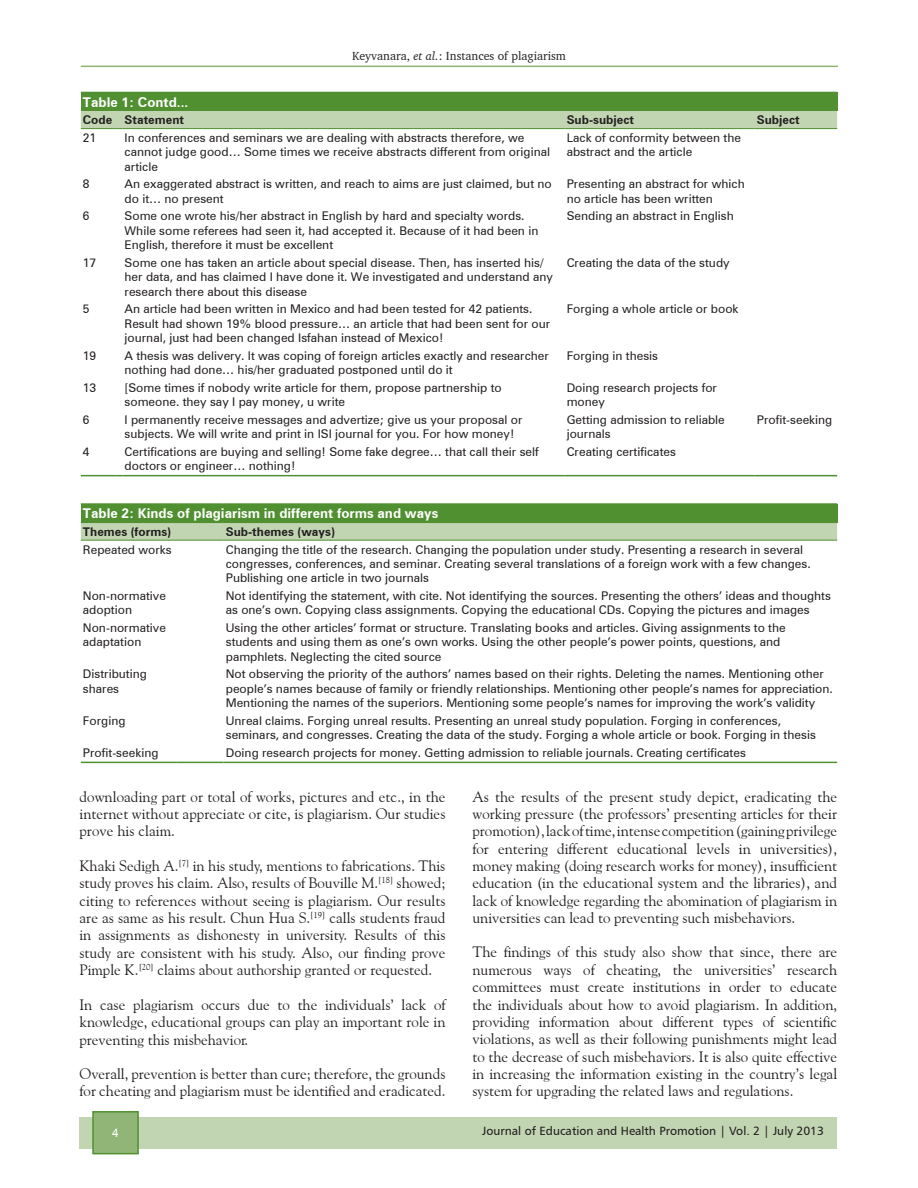
<style>
.page{position:relative;width:918px;height:1188px;background:#fff}
.page>*{position:absolute;margin:0;border:0;box-sizing:border-box;transform-origin:0 0}
.t1{font:15px/17.4px "Goudy Old Style BT";color:#231f20;text-align:justify}
.t2{font:700 13.5px "Zurich BT";color:#fff}
.t3{font:12px/14.4px "Zurich BT";color:#231f20}
.t4{font:700 12px "Zurich BT";color:#231f20}
.t5{font:12px "Humanist 777 BT Roman B";color:#231f20}
.t6{font:12px "Charter BT";color:#231f20}
.t7{font:12px "Arial";color:#fff}
.s1{font-style:italic}
</style>
<div class="page">
<hr style="left:81px;top:66px;width:757px;height:1px;background:#8eb475">
<div style="left:80px;top:1117px;width:757px;height:31px;background:#c2d5b2"></div>
<div style="left:92px;top:1111px;width:47px;height:43px;background:#90b577;border:2px solid #509030"></div>
<div style="left:81px;top:92px;width:756px;height:19px;background:#509030"></div>
<hr style="left:81px;top:475px;width:36px;height:1px;background:#509030">
<hr style="left:122px;top:475px;width:437px;height:1px;background:#509030">
<hr style="left:565px;top:475px;width:184px;height:1px;background:#509030">
<hr style="left:755px;top:475px;width:82px;height:1px;background:#509030">
<div style="left:81px;top:111px;width:756px;height:18px;background:#c2d5b2"></div>
<hr style="left:755px;top:128px;width:82px;height:1px;background:#509030">
<div style="left:81px;top:504px;width:756px;height:19px;background:#509030"></div>
<div style="left:81px;top:523px;width:756px;height:17px;background:#c2d5b2"></div>
<hr style="left:81px;top:503px;width:96px;height:1px;background:#509030">
<hr style="left:177px;top:503px;width:47px;height:1px;background:#509030">
<hr style="left:224px;top:503px;width:613px;height:1px;background:#509030">
<hr style="left:81px;top:762px;width:96px;height:1px;background:#509030">
<hr style="left:177px;top:762px;width:47px;height:1px;background:#509030">
<hr style="left:224px;top:762px;width:613px;height:1px;background:#509030">
<hr style="left:81px;top:540px;width:96px;height:1px;background:#509030">
<hr style="left:177px;top:540px;width:47px;height:1px;background:#509030">
<hr style="left:224px;top:540px;width:613px;height:1px;background:#509030">
<p class="t6" style="left:352px;top:49px;width:215px">Keyvanara, <span class="s1">et al.</span>: Instances of plagiarism</p>
<p class="t2" style="left:83px;top:94px;width:107px">Table 1: Contd...</p>
<p class="t4" style="left:83px;top:113px;width:103px">Code Statement</p>
<p class="t4" style="left:567px;top:113px;width:69px">Sub‑subject</p>
<p class="t4" style="left:757px;top:113px;width:44px">Subject</p>
<p class="t3" style="left:83px;top:130px;width:15px">21</p>
<p class="t3" style="left:125px;top:130px;width:427px">In conferences and seminars we are dealing with abstracts therefore, we cannot judge good… Some times we receive abstracts different from original article</p>
<p class="t3" style="left:567px;top:130px;width:176px">Lack of conformity between the abstract and the article</p>
<p class="t3" style="left:83px;top:177px;width:8px">8</p>
<p class="t3" style="left:125px;top:177px;width:429px">An exaggerated abstract is written, and reach to aims are just claimed, but no do it… no present</p>
<p class="t3" style="left:567px;top:177px;width:180px">Presenting an abstract for which no article has been written</p>
<p class="t3" style="left:83px;top:209px;width:8px">6</p>
<p class="t3" style="left:125px;top:209px;width:415px">Some one wrote his/her abstract in English by hard and specialty words.<br>While some referees had seen it, had accepted it. Because of it had been in<br>English, therefore it must be excellent</p>
<p class="t3" style="left:567px;top:209px;width:169px">Sending an abstract in English</p>
<p class="t3" style="left:83px;top:255px;width:15px">17</p>
<p class="t3" style="left:125px;top:255px;width:430px">Some one has taken an article about special disease. Then, has inserted his/ her data, and has claimed I have done it. We investigated and understand any research there about this disease</p>
<p class="t3" style="left:567px;top:255px;width:165px">Creating the data of the study</p>
<p class="t3" style="left:83px;top:302px;width:8px">5</p>
<p class="t3" style="left:125px;top:302px;width:427px">An article had been written in Mexico and had been tested for 42 patients.<br>Result had shown 19% blood pressure… an article that had been sent for our journal, just had been changed Isfahan instead of Mexico!</p>
<p class="t3" style="left:567px;top:302px;width:173px">Forging a whole article or book</p>
<p class="t3" style="left:83px;top:348px;width:15px">19</p>
<p class="t3" style="left:125px;top:348px;width:426px">A thesis was delivery. It was coping of foreign articles exactly and researcher nothing had done… his/her graduated postponed until do it</p>
<p class="t3" style="left:567px;top:348px;width:93px">Forging in thesis</p>
<p class="t3" style="left:83px;top:380px;width:15px">13</p>
<p class="t3" style="left:125px;top:380px;width:379px">[Some times if nobody write article for them, propose partnership to someone. they say I pay money, u write</p>
<p class="t3" style="left:567px;top:380px;width:152px">Doing research projects for money</p>
<p class="t3" style="left:83px;top:412px;width:8px">6</p>
<p class="t3" style="left:125px;top:412px;width:399px">I permanently receive messages and advertize; give us your proposal or subjects. We will write and print in ISI journal for you. For how money!</p>
<p class="t3" style="left:567px;top:412px;width:160px">Getting admission to reliable journals</p>
<p class="t3" style="left:757px;top:412px;width:77px">Profit‑seeking</p>
<p class="t3" style="left:83px;top:444px;width:8px">4</p>
<p class="t3" style="left:125px;top:444px;width:416px">Certifications are buying and selling! Some fake degree… that call their self doctors or engineer… nothing!</p>
<p class="t3" style="left:567px;top:444px;width:111px">Creating certificates</p>
<p class="t2" style="left:83px;top:505px;width:357px">Table 2: Kinds of plagiarism in different forms and ways</p>
<p class="t4" style="left:83px;top:524px;width:90px">Themes (forms)</p>
<p class="t4" style="left:226px;top:524px;width:111px">Sub‑themes (ways)</p>
<p class="t3" style="left:83px;top:542px;width:90px">Repeated works</p>
<p class="t3" style="left:226px;top:542px;width:587px">Changing the title of the research. Changing the population under study. Presenting a research in several congresses, conferences, and seminar. Creating several translations of a foreign work with a few changes.<br>Publishing one article in two journals</p>
<p class="t3" style="left:83px;top:588px;width:85px">Non‑normative adoption</p>
<p class="t3" style="left:226px;top:588px;width:607px">Not identifying the statement, with cite. Not identifying the sources. Presenting the others’ ideas and thoughts as one’s own. Copying class assignments. Copying the educational CDs. Copying the pictures and images</p>
<p class="t3" style="left:83px;top:620px;width:85px">Non‑normative adaptation</p>
<p class="t3" style="left:226px;top:620px;width:561px">Using the other articles’ format or structure. Translating books and articles. Giving assignments to the students and using them as one’s own works. Using the other people’s power points, questions, and pamphlets. Neglecting the cited source</p>
<p class="t3" style="left:83px;top:667px;width:66px">Distributing shares</p>
<p class="t3" style="left:226px;top:667px;width:609px">Not observing the priority of the authors’ names based on their rights. Deleting the names. Mentioning other people’s names because of family or friendly relationships. Mentioning other people’s names for appreciation.<br>Mentioning the names of the superiors. Mentioning some people’s names for improving the work’s validity</p>
<p class="t3" style="left:83px;top:713px;width:44px">Forging</p>
<p class="t3" style="left:226px;top:713px;width:592px">Unreal claims. Forging unreal results. Presenting an unreal study population. Forging in conferences, seminars, and congresses. Creating the data of the study. Forging a whole article or book. Forging in thesis</p>
<p class="t3" style="left:83px;top:745px;width:77px">Profit‑seeking</p>
<p class="t3" style="left:226px;top:745px;width:522px">Doing research projects for money. Getting admission to reliable journals. Creating certificates</p>
<p class="t1" style="left:80px;top:787px;width:368px">downloading part or total of works, pictures and etc., in the internet without appreciate or cite, is plagiarism. Our studies prove his claim.</p>
<p class="t1" style="left:80px;top:857px;width:368px">Khaki Sedigh A.<sup>[7]</sup> in his study, mentions to fabrications. This study proves his claim. Also, results of Bouville M.<sup>[18]</sup> showed; citing to references without seeing is plagiarism. Our results are as same as his result. Chun Hua S.<sup>[19]</sup> calls students fraud in assignments as dishonesty in university. Results of this study are consistent with his study. Also, our finding prove Pimple K.<sup>[20]</sup> claims about authorship granted or requested.</p>
<p class="t1" style="left:80px;top:996px;width:368px">In case plagiarism occurs due to the individuals’ lack of knowledge, educational groups can play an important role in preventing this misbehavior.</p>
<p class="t1" style="left:80px;top:1065px;width:367px">Overall, prevention is better than cure; therefore, the grounds for cheating and plagiarism must be identified and eradicated.</p>
<p class="t1" style="left:472px;top:787px;width:366px">As the results of the present study depict, eradicating the working pressure (the professors’ presenting articles for their promotion), lack of time, intense competition(gaining privilege for entering different educational levels in universities), money making (doing research works for money), insufficient education (in the educational system and the libraries), and lack of knowledge regarding the abomination of plagiarism in universities can lead to preventing such misbehaviors.</p>
<p class="t1" style="left:472px;top:943px;width:366px">The findings of this study also show that since, there are numerous ways of cheating, the universities’ research committees must create institutions in order to educate the individuals about how to avoid plagiarism. In addition, providing information about different types of scientific violations, as well as their following punishments might lead to the decrease of such misbehaviors. It is also quite effective in increasing the information existing in the country’s legal system for upgrading the related laws and regulations.</p>
<p class="t7" style="left:112px;top:1125px;width:8px">4</p>
<p class="t5" style="left:482px;top:1123px;width:343px">Journal of Education and Health Promotion | Vol. 2 | July 2013</p>
</div>
